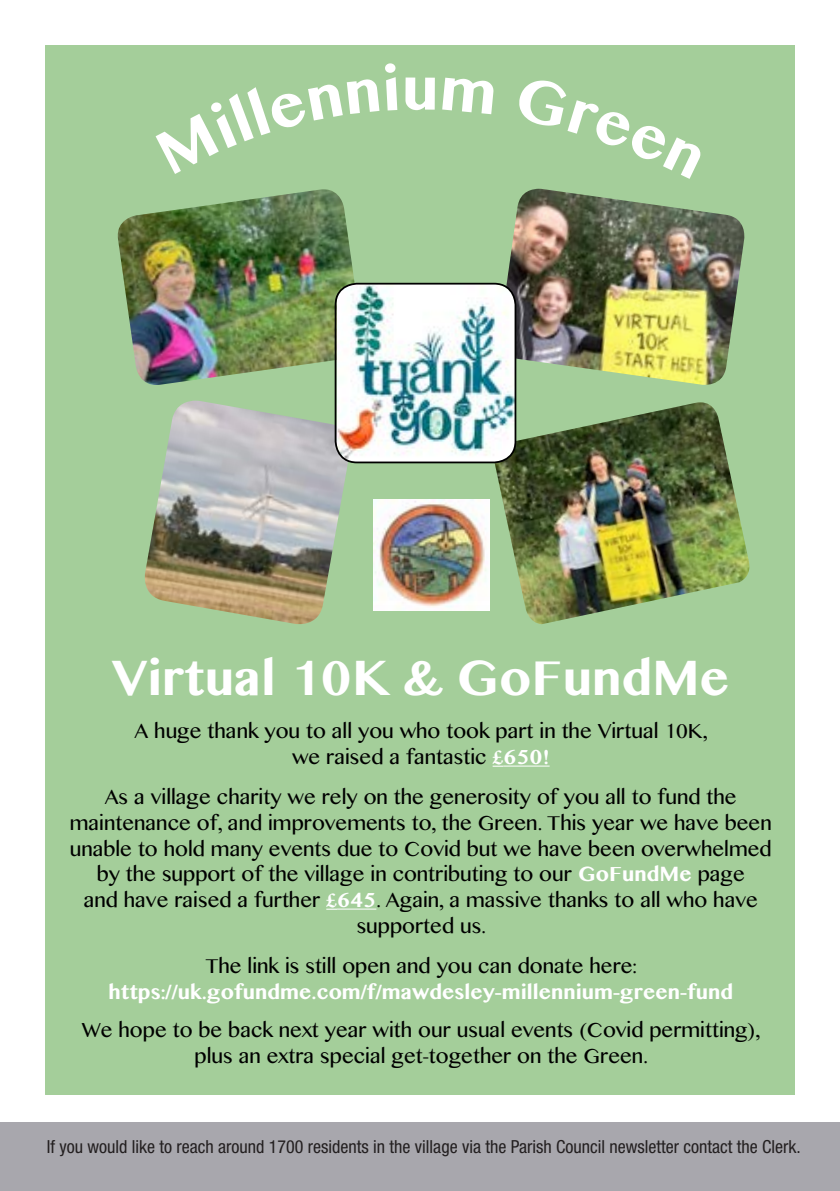
<style>
.page{position:relative;width:840px;height:1191px;background:#fff}
.page>*{position:absolute;margin:0;border:0;box-sizing:border-box;transform-origin:0 0}
.t1{font:700 53.6px "Bangla MN";color:#fff}
.t2{font:700 42.8px "Bangla MN";color:#fff}
.t3{font:condensed 18px "Helvetica Neue LT Std";color:#231f20}
.t4{font:17.8px/25.8px "Bangla MN";color:#000;text-align:center}
.t5{font:700 17.8px "Bangla MN";color:#fff}
.s1{font-family:"Minion Pro";font-weight:700;font-size:21.4px;color:#fff}
.s2{font-weight:700;color:#fff}
</style>
<div class="page">
<div style="left:0;top:1123px;width:839px;height:68px;background:#a8a7ad"></div>
<div style="left:45px;top:45px;width:749px;height:1049px;background:#a4ce9a"></div>
<hr style="left:503px;top:765px;width:46px;height:1px;background:#fff">
<hr style="left:337px;top:908px;width:39px;height:1px;background:#fff">
<div style="left:124px;top:45px;width:621px;height:165px;background:#a4ce9a"></div>
<img style="left:373px;top:499px;width:116px;height:111px">
<img style="left:491px;top:402px;width:260px;height:222px">
<img style="left:496px;top:189px;width:249px;height:199px">
<img style="left:141px;top:401px;width:213px;height:226px">
<img style="left:115px;top:189px;width:249px;height:199px">
<img style="left:336px;top:284px;width:179px;height:178px">
<div style="left:334px;top:283px;width:182px;height:180px;border:2px solid #000;border-radius:21px"></div>
<div style="left:155px;top:63px;width:242px;height:111px;background:#a4ce9a"></div>
<div style="left:442px;top:77px;width:52px;height:37px;background:#a4ce9a"></div>
<div style="left:515px;top:76px;width:188px;height:103px;background:#a4ce9a"></div>
<h1 class="t1" style="left:401px;top:48px;width:39px">u</h1>
<h2 class="t2" style="left:112px;top:646px;width:619px">Virtual 10K &amp; GoFundMe</h2>
<p class="t4" style="left:134px;top:718px;width:574px">A huge thank you to all you who took part in the Virtual 10K, we raised a fantastic <span class="s1">£</span><span class="s2">650!</span></p>
<p class="t4" style="left:70px;top:784px;width:703px">As a village charity we rely on the generosity of you all to fund the maintenance of, and improvements to, the Green. This year we have been unable to hold many events due to Covid but we have been overwhelmed by the support of the village in contributing to our <span class="s2">GoFundMe</span> page<br>and have raised a further <span class="s1">£</span><span class="s2">645</span>. Again, a massive thanks to all who have supported us.</p>
<p class="t4" style="left:205px;top:952px;width:433px">The link is still open and you can donate here:</p>
<p class="t5" style="left:108px;top:978px;width:625px">https://uk.gofundme.com/f/mawdesley-millennium-green-fund</p>
<p class="t4" style="left:82px;top:1016px;width:680px">We hope to be back next year with our usual events (Covid permitting), plus an extra special get-together on the Green.</p>
<p class="t3" style="left:47px;top:1136px;width:755px">If you would like to reach around 1700 residents in the village via the Parish Council newsletter contact the Clerk.</p>
</div>
